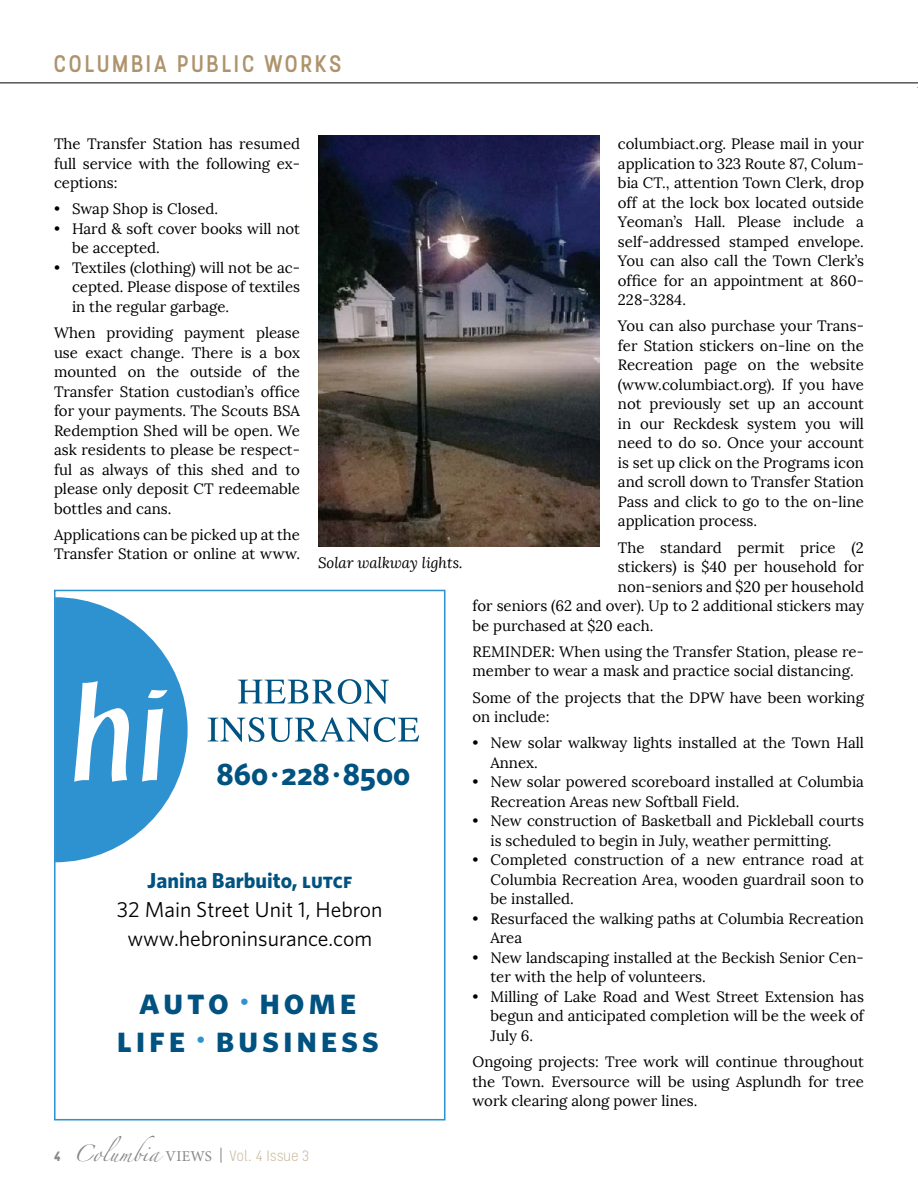
<style>
.page{position:relative;width:918px;height:1188px;background:#fff}
.page>*{position:absolute;margin:0;border:0;box-sizing:border-box;transform-origin:0 0}
.t1{font:37.2px/38.1px "Whitney HTF Bold SC";letter-spacing:.1em;color:#005280;text-align:center}
.t2{font:30.9px "Whitney HTF Bold SC";color:#005280}
.t3{font:500 24px "Stellar";letter-spacing:.075em;color:#ae936c}
.t4{font:21.6px/29.4px "Whitney HTF";color:#000;text-align:center}
.t5{font:15px/19.5px "Lora";color:#000}
.t6{font:300 15px "Stellar";letter-spacing:-.005em;color:#cbb99f}
.t7{font:italic 15px "Lora";color:#000}
.s1{font-family:"Euphemia UCAS";font-weight:700}
.s2{font-weight:700;color:#005280}
.s3{font-family:"Whitney HTF Bold SC";color:#005280}
.s4{font-family:"Euphemia UCAS";font-weight:700;color:#2e92d0}
.s5{font-weight:700;font-size:13.5px;color:#848688}
.s6{font-family:"Zapfino";font-weight:400;color:#848688}
.s7{font-family:"Minion Pro";font-weight:400;color:#848688}
</style>
<div class="page">
<hr style="left:0;top:83px;width:918px;height:1px;background:#000">
<svg style="left:238px;top:679px;width:151px;height:25px"></svg>
<svg style="left:208px;top:717px;width:211px;height:25px"></svg>
<svg style="left:57px;top:597px;width:131px;height:265px"></svg>
<div style="left:54px;top:590px;width:392px;height:530px;border:2px solid #2e92d0"></div>
<img style="left:318px;top:135px;width:282px;height:412px">
<h3 class="t3" style="left:54px;top:49px;width:291px">COLUMBIA PUBLIC WORKS</h3>
<p class="t5" style="left:54px;top:134px;width:248px;text-align:justify">The Transfer Station has resumed full service with the following ex&shy;ceptions:</p>
<p class="t5" style="left:54px;top:199px;width:166px">• Swap Shop is Closed.</p>
<p class="t5" style="left:72px;top:219px;width:230px;text-indent:-18px">• Hard &amp; soft cover books will not be accepted.</p>
<p class="t5" style="left:72px;top:258px;width:230px;text-align:justify;text-indent:-18px">• Textiles (clothing) will not be ac&shy;cepted. Please dispose of textiles in the regular garbage.</p>
<p class="t5" style="left:54px;top:323px;width:248px;text-align:justify">When providing payment please use exact change. There is a box mounted on the outside of the Transfer Station custodian’s office for your payments. The Scouts BSA Redemption Shed will be open. We ask residents to please be respect&shy;ful as always of this shed and to please only deposit CT redeemable bottles and cans.</p>
<p class="t5" style="left:54px;top:525px;width:248px">Applications can be picked up at the<br>Transfer Station or online at www.</p>
<p class="t7" style="left:318px;top:553px;width:146px">Solar walkway lights.</p>
<h2 class="t2" style="left:216px;top:756px;width:196px">860<span class="s1">•</span>228<span class="s1">•</span>8500</h2>
<h3 class="t4" style="left:117px;top:865px;width:267px"><span class="s2">Janina Barbuito,</span> <span class="s3">lutcf<br></span>32 Main Street Unit 1, Hebron www.hebroninsurance.com</h3>
<h1 class="t1" style="left:117px;top:981px;width:264px">auto<span class="s4">•</span>home life<span class="s4">•</span>business</h1>
<p class="t6" style="left:54px;top:1147px;width:257px"><span class="s5">4</span> <span class="s6">Columbia</span> <span class="s7">VIEWS |</span> Vol. 4 Issue 3</p>
<p class="t5" style="left:618px;top:134px;width:248px;text-align:justify">columbiact.org. Please mail in your application to 323 Route 87, Colum&shy;bia CT., attention Town Clerk, drop off at the lock box located outside Yeoman’s Hall. Please include a self-addressed stamped envelope.<br>You can also call the Town Clerk’s office for an appointment at 860- 228-3284.</p>
<p class="t5" style="left:618px;top:316px;width:248px;text-align:justify">You can also purchase your Trans&shy;fer Station stickers on-line on the Recreation page on the website (www.columbiact.org). If you have not previously set up an account in our Reckdesk system you will need to do so. Once your account is set up click on the Programs icon and scroll down to Transfer Station Pass and click to go to the on-line application process.</p>
<p class="t5" style="left:618px;top:538px;width:248px">The standard permit price (2</p>
<p class="t5" style="left:618px;top:557px;width:248px">stickers) is $40 per household for</p>
<p class="t5" style="left:618px;top:577px;width:248px">non-seniors and $20 per household</p>
<p class="t5" style="left:473px;top:596px;width:393px">for seniors (62 and over). Up to 2 additional stickers may</p>
<p class="t5" style="left:473px;top:616px;width:182px">be purchased at $20 each.</p>
<p class="t5" style="left:473px;top:642px;width:393px">REMINDER: When using the Transfer Station, please re&shy;member to wear a mask and practice social distancing.</p>
<p class="t5" style="left:473px;top:688px;width:393px">Some of the projects that the DPW have been working on include:</p>
<p class="t5" style="left:491px;top:733px;width:375px;text-indent:-18px">• New solar walkway lights installed at the Town Hall<br>Annex.</p>
<p class="t5" style="left:491px;top:772px;width:375px;text-indent:-18px">• New solar powered scoreboard installed at Columbia<br>Recreation Areas new Softball Field.</p>
<p class="t5" style="left:491px;top:811px;width:375px;text-indent:-18px">• New construction of Basketball and Pickleball courts is scheduled to begin in July, weather permitting.</p>
<p class="t5" style="left:491px;top:850px;width:375px;text-align:justify;text-indent:-18px">• Completed construction of a new entrance road at Columbia Recreation Area, wooden guardrail soon to be installed.</p>
<p class="t5" style="left:491px;top:909px;width:375px;text-indent:-18px">• Resurfaced the walking paths at Columbia Recreation<br>Area</p>
<p class="t5" style="left:491px;top:948px;width:375px;text-indent:-18px">• New landscaping installed at the Beckish Senior Cen&shy;ter with the help of volunteers.</p>
<p class="t5" style="left:491px;top:987px;width:375px;text-align:justify;text-indent:-18px">• Milling of Lake Road and West Street Extension has begun and anticipated completion will be the week of July 6.</p>
<p class="t5" style="left:473px;top:1052px;width:393px;text-align:justify">Ongoing projects: Tree work will continue throughout the Town. Eversource will be using Asplundh for tree work clearing along power lines.</p>
</div>
